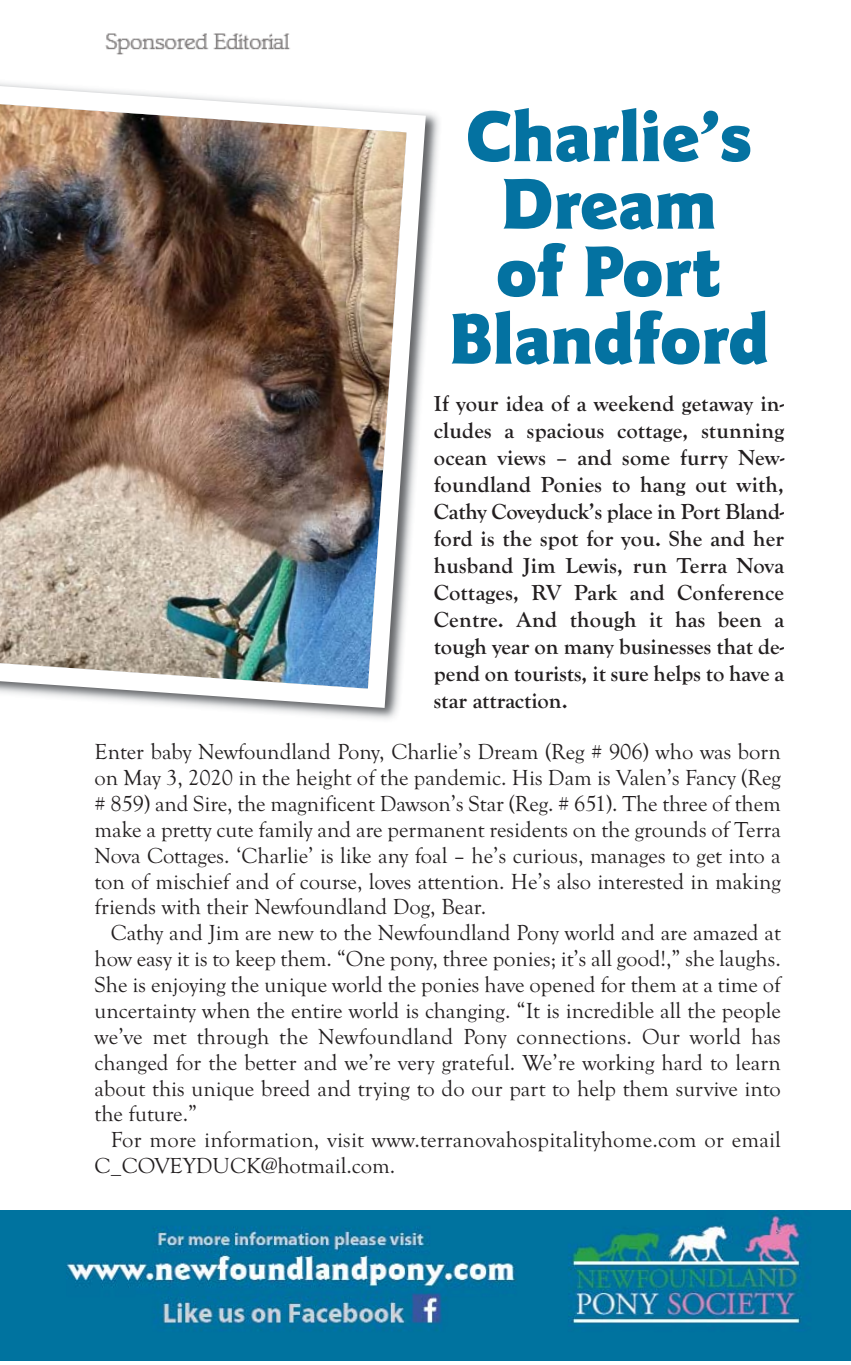
<style>
.page{position:relative;width:851px;height:1365px;background:#fff}
.page>*{position:absolute;margin:0;border:0;box-sizing:border-box;transform-origin:0 0}
.t1{font:900 72px/67.5px "Goudy Sans IT Cby BT";letter-spacing:-.025em;color:#0472a1;text-align:center}
.t2{font:22.5px/25.9px "Goudy Old Style T";color:#231f20;text-align:justify}
.t3{font:700 22.5px/27px "Goudy Old Style T";color:#231f20;text-align:justify}
</style>
<div class="page">
<img style="left:105px;top:33px;width:185px;height:22px">
<img style="left:0;top:1211px;width:850px;height:150px">
<img style="left:0;top:83px;width:435px;height:634px">
<h1 class="t1" style="left:448px;top:103px;width:323px">Charlie’s<br>Dream<br>of Port<br>Blandford</h1>
<p class="t3" style="left:434px;top:391px;width:352px">If your idea of a weekend getaway in&shy;cludes a spacious cottage, stunning ocean views – and some furry New&shy;foundland Ponies to hang out with, Cathy Coveyduck’s place in Port Bland&shy;ford is the spot for you. She and her husband Jim Lewis, run Terra Nova Cottages, RV Park and Conference Centre. And though it has been a tough year on many businesses that de&shy;pend on tourists, it sure helps to have a star attraction.</p>
<p class="t2" style="left:95px;top:740px;width:687px">Enter baby Newfoundland Pony, Charlie’s Dream (Reg # 906) who was born on May 3, 2020 in the height of the pandemic. His Dam is Valen’s Fancy (Reg # 859) and Sire, the magnificent Dawson’s Star (Reg. # 651). The three of them make a pretty cute family and are permanent residents on the grounds of Terra Nova Cottages. ‘Charlie’ is like any foal – he’s curious, manages to get into a ton of mischief and of course, loves attention. He’s also interested in making friends with their Newfoundland Dog, Bear.</p>
<p class="t2" style="left:95px;top:921px;width:687px;text-indent:16px">Cathy and Jim are new to the Newfoundland Pony world and are amazed at how easy it is to keep them. “One pony, three ponies; it’s all good!,” she laughs.<br>She is enjoying the unique world the ponies have opened for them at a time of uncertainty when the entire world is changing. “It is incredible all the people we’ve met through the Newfoundland Pony connections. Our world has changed for the better and we’re very grateful. We’re working hard to learn about this unique breed and trying to do our part to help them survive into the future.”</p>
<p class="t2" style="left:95px;top:1128px;width:688px;text-indent:16px">For more information, visit www.terranovahospitalityhome.com or email<br>C_COVEYDUCK@hotmail.com.</p>
</div>
